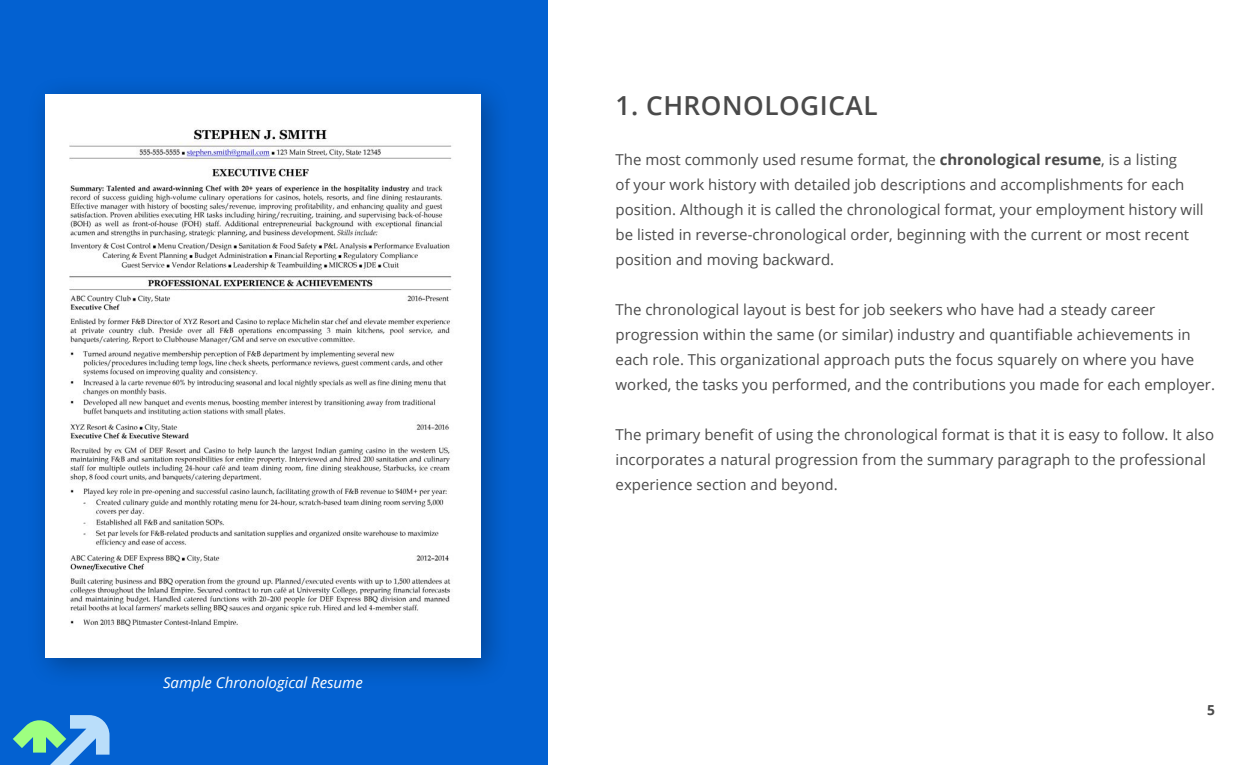
<style>
.page{position:relative;width:1260px;height:765px;background:#fff}
.page>*{position:absolute;margin:0;border:0;box-sizing:border-box;transform-origin:0 0}
.t1{font:600 26.25px "Open Sans";letter-spacing:.02em;color:#4a4a4a}
.t2{font:15px/25px "Open Sans";color:#4a4a4a}
.t3{font:italic 15px "Open Sans";color:#fff}
.t4{font:700 13.75px "Open Sans";color:#4a4a4a}
.s1{font-weight:700}
</style>
<div class="page">
<div style="left:0;top:0;width:547px;height:765px;background:#0361d1"></div>
<div style="left:26px;top:75px;width:485px;height:614px;background:#000;opacity:.3"></div>
<img style="left:45px;top:94px;width:436px;height:564px">
<svg style="left:13px;top:715px;width:97px;height:50px"></svg>
<p class="t3" style="left:163px;top:672px;width:201px">Sample Chronological Resume</p>
<p class="t1" style="left:616px;top:88px;width:264px">1. CHRONOLOGICAL</p>
<p class="t2" style="left:616px;top:147px;width:590px">The most commonly used resume format, the <span class="s1">chronological resume</span>, is a listing<br>of your work history with detailed job descriptions and accomplishments for each position. Although it is called the chronological format, your employment history will be listed in reverse-chronological order, beginning with the current or most recent position and moving backward.</p>
<p class="t2" style="left:616px;top:297px;width:601px">The chronological layout is best for job seekers who have had a steady career progression within the same (or similar) industry and quantifiable achievements in each role. This organizational approach puts the focus squarely on where you have worked, the tasks you performed, and the contributions you made for each employer.</p>
<p class="t2" style="left:616px;top:422px;width:600px">The primary benefit of using the chronological format is that it is easy to follow. It also incorporates a natural progression from the summary paragraph to the professional experience section and beyond.</p>
<p class="t4" style="left:1207px;top:701px;width:9px">5</p>
</div>
